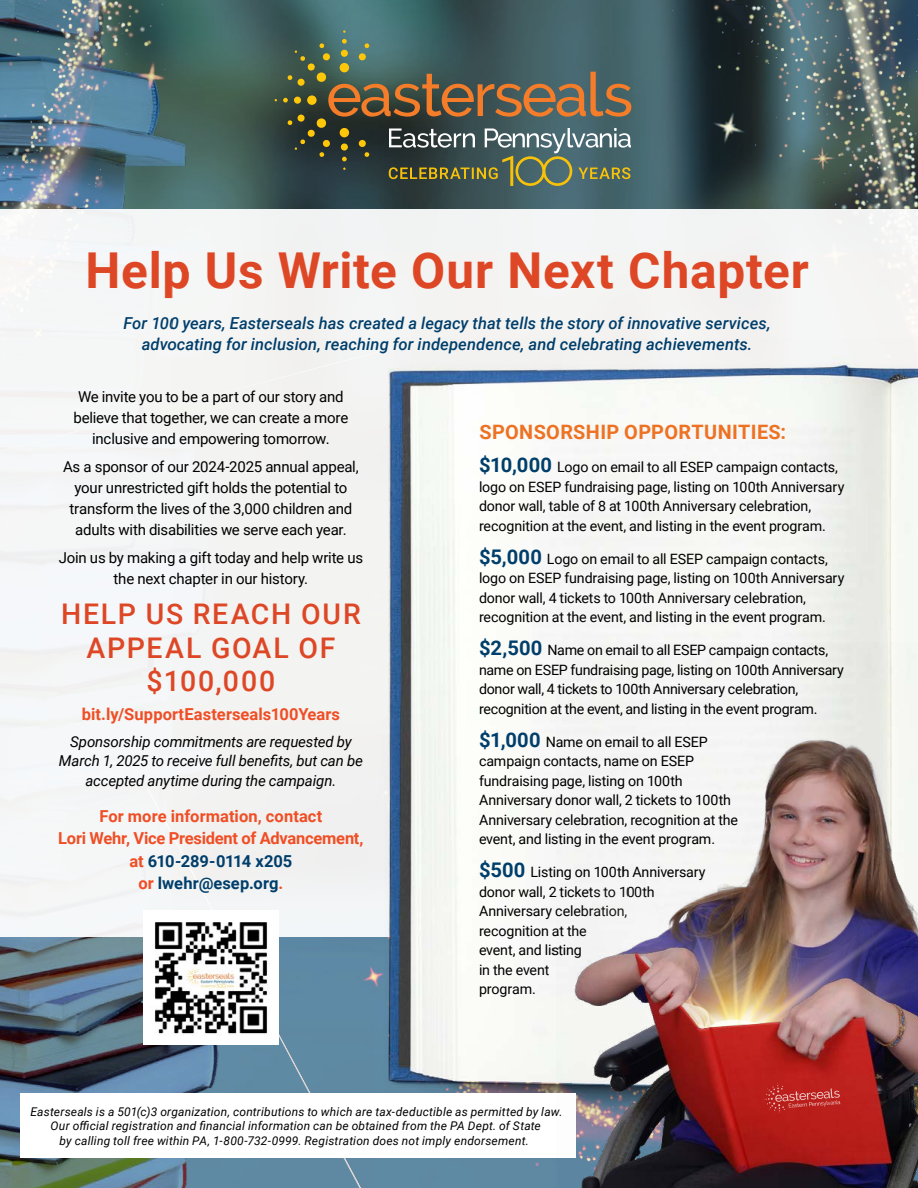
<style>
.page{position:relative;width:918px;height:1188px;background:#fff}
.page>*{position:absolute;margin:0;border:0;box-sizing:border-box;transform-origin:0 0}
.t1{font:700 49.5px "Roboto";letter-spacing:.015em;color:#de4726}
.t2{font:500 28.5px/33.5px "Roboto";letter-spacing:.065em;color:#de4726;text-align:center}
.t3{font:700 19.8px "Roboto";letter-spacing:.02em;color:#ee7223}
.t4{font:italic 500 16.5px/21px "Roboto";letter-spacing:.005em;color:#003e6b;text-align:center}
.t5{font:700 16.5px/22.5px "Roboto";color:#f04e25;text-align:center}
.t6{font:15px/21px "Roboto";letter-spacing:-.015em;color:#000;text-align:center}
.t7{font:italic 15px/19.5px "Roboto";letter-spacing:-.01em;color:#000;text-align:center}
.t8{font:14.25px/19.5px "Roboto";letter-spacing:-.01em;color:#000}
.t9{font:italic 12px/14.4px "Roboto";letter-spacing:.015em;color:#000;text-align:center}
.s1{color:#003e6b}
.s2{font-weight:700;font-size:20.1px;color:#003e6b}
</style>
<div class="page">
<img style="left:0;top:937px;width:147px;height:251px">
<img style="left:0;top:0;width:918px;height:210px">
<div style="left:0;top:210px;width:918px;height:727px;background:#f4f5f5"></div>
<svg style="left:283px;top:39px;width:348px;height:147px;background:#575f51"></svg>
<img style="left:173px;top:356px;width:745px;height:832px">
<div style="left:21px;top:1094px;width:555px;height:64px;background:#fff"></div>
<img style="left:144px;top:910px;width:134px;height:135px">
<img style="left:557px;top:642px;width:361px;height:546px">
<img style="left:554px;top:859px;width:364px;height:169px">
<svg style="left:764px;top:1083px;width:76px;height:31px;background:#c03330"></svg>
<h1 class="t1" style="left:85px;top:235px;width:725px">Help Us Write Our Next Chapter</h1>
<p class="t4" style="left:124px;top:312px;width:649px">For 100 years, Easterseals has created a legacy that tells the story of innovative services, advocating for inclusion, reaching for independence, and celebrating achievements.</p>
<p class="t6" style="left:73px;top:386px;width:276px">We invite you to be a part of our story and believe that together, we can create a more inclusive and empowering tomorrow.</p>
<p class="t6" style="left:63px;top:456px;width:297px">As a sponsor of our 2024-2025 annual appeal, your unrestricted gift holds the potential to transform the lives of the 3,000 children and adults with disabilities we serve each year.</p>
<p class="t6" style="left:59px;top:547px;width:306px">Join us by making a gift today and help write us the next chapter in our history.</p>
<h2 class="t2" style="left:61px;top:596px;width:301px">HELP US REACH OUR<br>APPEAL GOAL OF $100,000</h2>
<p class="t5" style="left:82px;top:703px;width:260px">bit.ly/SupportEasterseals100Years</p>
<p class="t7" style="left:59px;top:731px;width:305px">Sponsorship commitments are requested by<br>March 1, 2025 to receive full benefits, but can be accepted anytime during the campaign.</p>
<p class="t5" style="left:58px;top:804px;width:307px">For more information, contact<br>Lori Wehr, Vice President of Advancement, at <span class="s1">610-289-0114 x205<br></span>or <span class="s1">lwehr@esep.org</span>.</p>
<h3 class="t3" style="left:479px;top:418px;width:308px">SPONSORSHIP OPPORTUNITIES:</h3>
<p class="t8" style="left:479px;top:457px;width:367px"><span class="s2">$10,000</span> Logo on email to all ESEP campaign contacts, logo on ESEP fundraising page, listing on 100th Anniversary donor wall, table of 8 at 100th Anniversary celebration, recognition at the event, and listing in the event program.</p>
<p class="t8" style="left:479px;top:548px;width:367px"><span class="s2">$5,000</span> Logo on email to all ESEP campaign contacts, logo on ESEP fundraising page, listing on 100th Anniversary donor wall, 4 tickets to 100th Anniversary celebration, recognition at the event, and listing in the event program.</p>
<p class="t8" style="left:479px;top:640px;width:367px"><span class="s2">$2,500</span> Name on email to all ESEP campaign contacts, name on ESEP fundraising page, listing on 100th Anniversary donor wall, 4 tickets to 100th Anniversary celebration, recognition at the event, and listing in the event program.</p>
<p class="t8" style="left:479px;top:731px;width:261px"><span class="s2">$1,000</span> Name on email to all ESEP campaign contacts, name on ESEP fundraising page, listing on 100th Anniversary donor wall, 2 tickets to 100th Anniversary celebration, recognition at the event, and listing in the event program.</p>
<p class="t8" style="left:479px;top:862px;width:228px"><span class="s2">$500</span> Listing on 100th Anniversary donor wall, 2 tickets to 100th<br>Anniversary celebration,<br>recognition at the<br>event, and listing<br>in the event<br>program.</p>
<p class="t9" style="left:30px;top:1104px;width:534px">Easterseals is a 501(c)3 organization, contributions to which are tax-deductible as permitted by law.<br>Our official registration and financial information can be obtained from the PA Dept. of State<br>by calling toll free within PA, 1-800-732-0999. Registration does not imply endorsement.</p>
</div>
